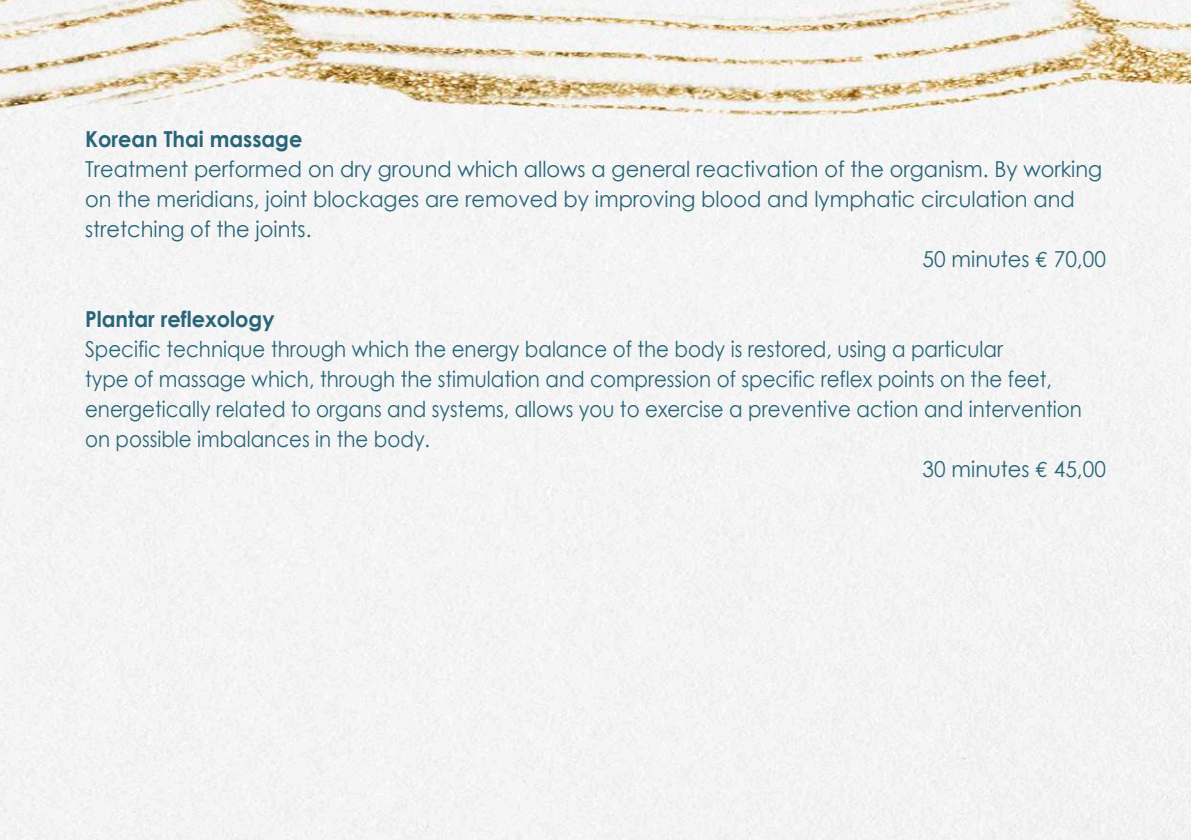
<style>
.page{position:relative;width:1191px;height:840px;background:#fff}
.page>*{position:absolute;margin:0;border:0;box-sizing:border-box;transform-origin:0 0}
.t1{font:22px "Century Gothic";color:#286578;scale:.9 1}
.t2{font:22px "Century Gothic";color:#286578;scale:.95 1}
.t3{font:700 22px "Century Gothic";color:#286578;scale:.95 1}
.s1{font-family:"Euro Mono"}
</style>
<div class="page">
<img style="left:0;top:0;width:1191px;height:839px">
<p class="t3" style="left:85px;top:125px;width:230px">Korean Thai massage</p>
<p class="t2" style="left:85px;top:154px;width:1072px">Treatment performed on dry ground which allows a general reactivation of the organism. By working</p>
<p class="t2" style="left:85px;top:184px;width:1043px">on the meridians, joint blockages are removed by improving blood and lymphatic circulation and</p>
<p class="t2" style="left:85px;top:214px;width:240px">stretching of the joints.</p>
<p class="t2" style="left:922px;top:244px;width:194px">50 minutes <span class="s1">€</span> 70,00</p>
<p class="t3" style="left:85px;top:305px;width:201px">Plantar reflexology</p>
<p class="t1" style="left:85px;top:334px;width:1021px">Specific technique through which the energy balance of the body is restored, using a particular</p>
<p class="t1" style="left:85px;top:364px;width:1075px">type of massage which, through the stimulation and compression of specific reflex points on the feet,</p>
<p class="t1" style="left:85px;top:394px;width:1109px">energetically related to organs and systems, allows you to exercise a preventive action and intervention</p>
<p class="t1" style="left:85px;top:424px;width:385px">on possible imbalances in the body.</p>
<p class="t2" style="left:922px;top:454px;width:194px">30 minutes <span class="s1">€</span> 45,00</p>
</div>
